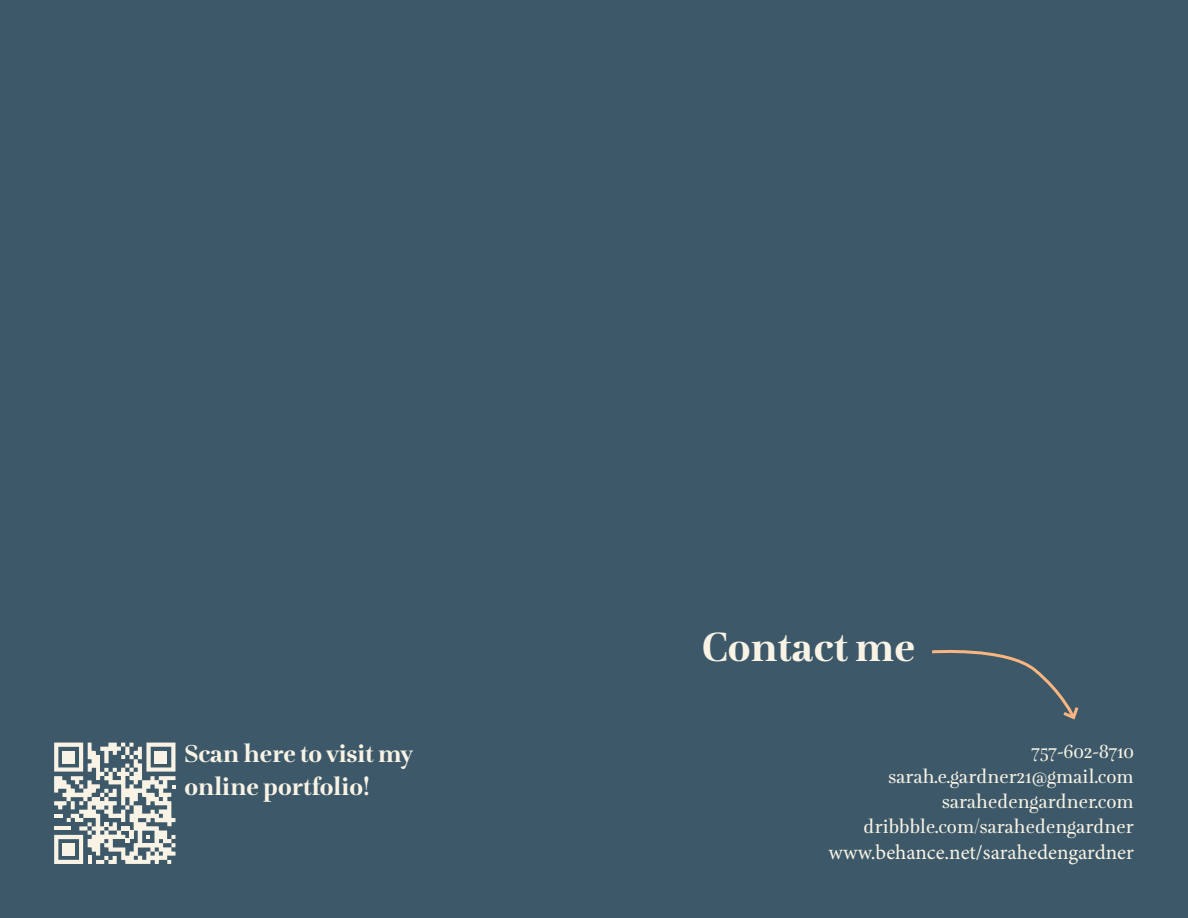
<style>
.page{position:relative;width:1188px;height:918px;background:#3d5969}
.page>*{position:absolute;margin:0;border:0;box-sizing:border-box;transform-origin:0 0}
.t1{font:700 45px "Lavigne Display";color:#f8f3e5}
.t2{font:700 27px/32.4px "Lavigne Display";color:#f8f3e5}
.t3{font:21px "Lavigne Display";color:#f8f3e5}
.t4{font:21px "Minion Pro";color:#f8f3e5}
</style>
<div class="page">
<svg style="left:54px;top:743px;width:122px;height:121px"></svg>
<div style="left:63px;top:751px;width:12px;height:12px;background:#f8f3e5"></div>
<div style="left:155px;top:751px;width:12px;height:12px;background:#f8f3e5"></div>
<div style="left:62px;top:843px;width:13px;height:13px;background:#f8f3e5"></div>
<svg style="left:932px;top:649px;width:147px;height:71px"></svg>
<p class="t2" style="left:184px;top:738px;width:230px">Scan here to visit my online portfolio!</p>
<p class="t1" style="left:702px;top:622px;width:215px">Contact me</p>
<p class="t3" style="left:1032px;top:740px;width:104px">757-602-8710</p>
<p class="t3" style="left:888px;top:765px;width:247px">sarah.e.gardner21@gmail.com</p>
<p class="t3" style="left:942px;top:791px;width:193px">sarahedengardner.com</p>
<p class="t3" style="left:864px;top:816px;width:272px">dribbble.com/sarahedengardner</p>
<p class="t4" style="left:829px;top:838px;width:307px">www.behance.net/sarahedengardner</p>
</div>
